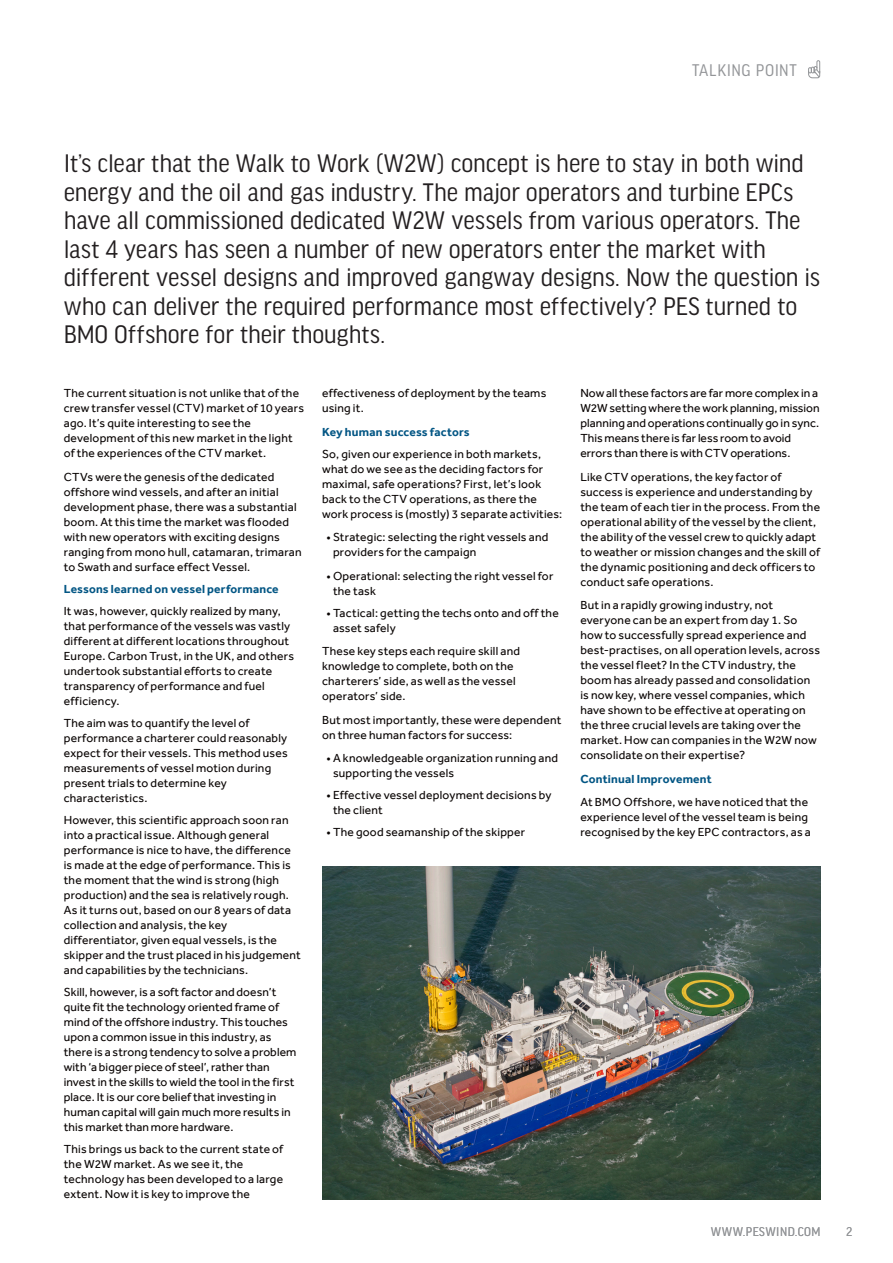
<style>
.page{position:relative;width:893px;height:1263px;background:#fff}
.page>*{position:absolute;margin:0;border:0;box-sizing:border-box;transform-origin:0 0}
.Body_Copy_2015{font:27px/28.5px "Good Headline Pro Narr";letter-spacing:-.005em;color:#231f20}
.Page_head_2015{font:18px "Good Headline Pro Narr";letter-spacing:.03em;color:#939598}
.t1{font:13.5px "Good Headline Pro Narr";letter-spacing:.035em;color:#939598}
.Body_Copy_2015-2{font:12px/15px "Effra";letter-spacing:.02em;color:#080302}
.Body_Copy_2015-3{font:700 12px "Effra";letter-spacing:.015em;color:#035684}
</style>
<div class="page">
<svg style="left:808px;top:60px;width:13px;height:19px"></svg>
<img style="left:322px;top:867px;width:499px;height:332px">
<p class="Page_head_2015" style="left:692px;top:61px;width:106px">TALKING POINT</p>
<p class="Body_Copy_2015" style="left:64px;top:150px;width:758px">It’s clear that the Walk to Work (W2W) concept is here to stay in both wind energy and the oil and gas industry. The major operators and turbine EPCs have all commissioned dedicated W2W vessels from various operators. The last 4 years has seen a number of new operators enter the market with different vessel designs and improved gangway designs. Now the question is who can deliver the required performance most effectively? PES turned to BMO Offshore for their thoughts.</p>
<p class="Body_Copy_2015-2" style="left:64px;top:386px;width:242px">The current situation is not unlike that of the crew transfer vessel (CTV) market of 10 years ago. It’s quite interesting to see the development of this new market in the light of the experiences of the CTV market.</p>
<p class="Body_Copy_2015-2" style="left:64px;top:469px;width:239px">CTVs were the genesis of the dedicated offshore wind vessels, and after an initial development phase, there was a substantial boom. At this time the market was flooded with new operators with exciting designs ranging from mono hull, catamaran, trimaran to Swath and surface effect Vessel.</p>
<p class="Body_Copy_2015-3" style="left:64px;top:582px;width:216px">Lessons learned on vessel performance</p>
<p class="Body_Copy_2015-2" style="left:64px;top:603px;width:232px">It was, however, quickly realized by many, that performance of the vessels was vastly different at different locations throughout Europe. Carbon Trust, in the UK, and others undertook substantial efforts to create transparency of performance and fuel efficiency.</p>
<p class="Body_Copy_2015-2" style="left:64px;top:715px;width:225px">The aim was to quantify the level of performance a charterer could reasonably expect for their vessels. This method uses measurements of vessel motion during present trials to determine key characteristics.</p>
<p class="Body_Copy_2015-2" style="left:64px;top:812px;width:239px">However, this scientific approach soon ran into a practical issue. Although general performance is nice to have, the difference is made at the edge of performance. This is the moment that the wind is strong (high production) and the sea is relatively rough.<br>As it turns out, based on our 8 years of data collection and analysis, the key differentiator, given equal vessels, is the skipper and the trust placed in his judgement and capabilities by the technicians.</p>
<p class="Body_Copy_2015-2" style="left:64px;top:984px;width:234px">Skill, however, is a soft factor and doesn’t quite fit the technology oriented frame of mind of the offshore industry. This touches upon a common issue in this industry, as there is a strong tendency to solve a problem with ‘a bigger piece of steel’, rather than invest in the skills to wield the tool in the first place. It is our core belief that investing in human capital will gain much more results in this market than more hardware.</p>
<p class="Body_Copy_2015-2" style="left:64px;top:1141px;width:221px">This brings us back to the current state of the W2W market. As we see it, the technology has been developed to a large extent. Now it is key to improve the</p>
<p class="Body_Copy_2015-2" style="left:322px;top:386px;width:226px">effectiveness of deployment by the teams using it.</p>
<p class="Body_Copy_2015-3" style="left:322px;top:425px;width:149px">Key human success factors</p>
<p class="Body_Copy_2015-2" style="left:322px;top:446px;width:242px">So, given our experience in both markets, what do we see as the deciding factors for maximal, safe operations? First, let’s look back to the CTV operations, as there the work process is (mostly) 3 separate activities:</p>
<p class="Body_Copy_2015-2" style="left:333px;top:530px;width:217px;text-indent:-7px">• Strategic: selecting the right vessels and providers for the campaign</p>
<p class="Body_Copy_2015-2" style="left:333px;top:568px;width:222px;text-indent:-7px">• Operational: selecting the right vessel for the task</p>
<p class="Body_Copy_2015-2" style="left:333px;top:605px;width:227px;text-indent:-7px">• Tactical: getting the techs onto and off the asset safely</p>
<p class="Body_Copy_2015-2" style="left:322px;top:644px;width:199px">These key steps each require skill and knowledge to complete, both on the charterers’ side, as well as the vessel operators’ side.</p>
<p class="Body_Copy_2015-2" style="left:322px;top:712px;width:241px">But most importantly, these were dependent on three human factors for success:</p>
<p class="Body_Copy_2015-2" style="left:333px;top:751px;width:227px;text-indent:-7px">• A knowledgeable organization running and supporting the vessels</p>
<p class="Body_Copy_2015-2" style="left:333px;top:788px;width:220px;text-indent:-7px">• Effective vessel deployment decisions by the client</p>
<p class="Body_Copy_2015-2" style="left:326px;top:825px;width:200px">• The good seamanship of the skipper</p>
<p class="Body_Copy_2015-2" style="left:580px;top:386px;width:241px">Now all these factors are far more complex in a W2W setting where the work planning, mission planning and operations continually go in sync.<br>This means there is far less room to avoid errors than there is with CTV operations.</p>
<p class="Body_Copy_2015-2" style="left:580px;top:469px;width:241px">Like CTV operations, the key factor of success is experience and understanding by the team of each tier in the process. From the operational ability of the vessel by the client, the ability of the vessel crew to quickly adapt to weather or mission changes and the skill of the dynamic positioning and deck officers to conduct safe operations.</p>
<p class="Body_Copy_2015-2" style="left:580px;top:598px;width:241px">But in a rapidly growing industry, not everyone can be an expert from day 1. So how to successfully spread experience and best-practises, on all operation levels, across the vessel fleet? In the CTV industry, the boom has already passed and consolidation is now key, where vessel companies, which have shown to be effective at operating on the three crucial levels are taking over the market. How can companies in the W2W now consolidate on their expertise?</p>
<p class="Body_Copy_2015-3" style="left:580px;top:772px;width:133px">Continual Improvement</p>
<p class="Body_Copy_2015-2" style="left:580px;top:795px;width:232px">At BMO Offshore, we have noticed that the experience level of the vessel team is being recognised by the key EPC contractors, as a</p>
<p class="t1" style="left:711px;top:1225px;width:111px">WWW.PESWIND.COM</p>
<p class="t1" style="left:846px;top:1225px;width:8px">2</p>
</div>
